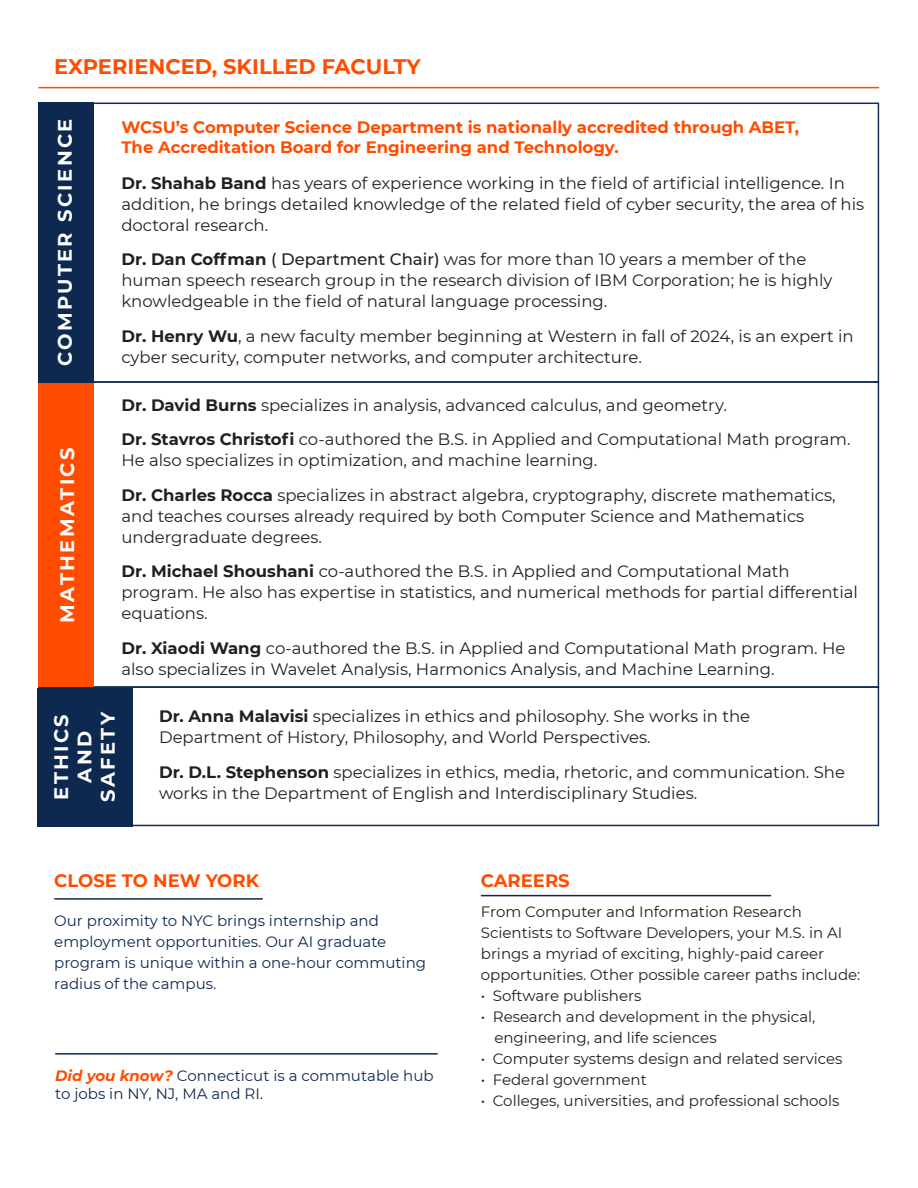
<style>
.page{position:relative;width:918px;height:1188px;background:#fff}
.page>*{position:absolute;margin:0;border:0;box-sizing:border-box;transform-origin:0 0}
.t1{font:700 21px "Montserrat";color:#ff4c00}
.t2{font:700 19.5px "Montserrat";letter-spacing:.12em;color:#fff}
.t3{font:700 18px "Montserrat";color:#ff4c00}
.t4{font:16.5px/21px "Montserrat";color:#231f20}
.t5{font:700 16.5px "Montserrat";color:#ff4c00}
.t6{font:15px/21px "Montserrat";color:#231f20}
.t7{font:15px/21px "Montserrat";color:#0e2950}
.s1{font-weight:700}
.s2{font-weight:500}
.s3{font-weight:700;font-style:italic;color:#ff4c00}
</style>
<div class="page">
<div style="left:38px;top:686px;width:841px;height:140px;border:2px solid #0e2950"></div>
<div style="left:38px;top:381px;width:841px;height:307px;border:2px solid #0e2950"></div>
<div style="left:38px;top:102px;width:56px;height:281px;background:#0e2950"></div>
<div style="left:38px;top:688px;width:95px;height:138px;background:#0e2950"></div>
<div style="left:38px;top:383px;width:56px;height:303px;background:#ff4c00"></div>
<hr style="left:38px;top:87px;width:841px;height:1px;background:#ff4c00">
<hr style="left:54px;top:898px;width:209px;height:2px;background:#0e2950">
<hr style="left:55px;top:1053px;width:383px;height:2px;background:#0e2950">
<hr style="left:481px;top:895px;width:290px;height:1px;background:#0e2950">
<p class="t1" style="left:54px;top:52px;width:368px">EXPERIENCED, SKILLED FACULTY</p>
<p class="t2" style="left:51px;top:366px;width:249px;rotate:-90deg">COMPUTER SCIENCE</p>
<p class="t2" style="left:53px;top:623px;width:177px;rotate:-90deg">MATHEMATICS</p>
<p class="t5" style="left:121px;top:115px;width:679px">WCSU’s Computer Science Department is nationally accredited through ABET,</p>
<p class="t5" style="left:121px;top:135px;width:499px">The Accreditation Board for Engineering and Technology.</p>
<p class="t4" style="left:121px;top:172px;width:744px"><span class="s1">Dr. Shahab Band</span> has years of experience working in the field of artificial intelligence. In addition, he brings detailed knowledge of the related field of cyber security, the area of his doctoral research.</p>
<p class="t4" style="left:121px;top:249px;width:712px"><span class="s1">Dr. Dan Coffman</span> <span class="s2">( Department Chair)</span> was for more than 10 years a member of the human speech research group in the research division of IBM Corporation; he is highly knowledgeable in the field of natural language processing.</p>
<p class="t4" style="left:121px;top:325px;width:734px"><span class="s1">Dr. Henry Wu</span>, a new faculty member beginning at Western in fall of 2024, is an expert in cyber security, computer networks, and computer architecture.</p>
<p class="t4" style="left:121px;top:394px;width:607px"><span class="s1">Dr. David Burns</span> specializes in analysis, advanced calculus, and geometry.</p>
<p class="t4" style="left:121px;top:428px;width:731px"><span class="s1">Dr. Stavros Christofi</span> co-authored the B.S. in Applied and Computational Math program.<br>He also specializes in optimization, and machine learning.</p>
<p class="t4" style="left:121px;top:484px;width:716px"><span class="s1">Dr. Charles Rocca</span> specializes in abstract algebra, cryptography, discrete mathematics, and teaches courses already required by both Computer Science and Mathematics undergraduate degrees.</p>
<p class="t4" style="left:121px;top:560px;width:738px"><span class="s1">Dr. Michael Shoushani</span> co-authored the B.S. in Applied and Computational Math program. He also has expertise in statistics, and numerical methods for partial differential equations.</p>
<p class="t4" style="left:121px;top:637px;width:726px"><span class="s1">Dr. Xiaodi Wang</span> co-authored the B.S. in Applied and Computational Math program. He also specializes in Wavelet Analysis, Harmonics Analysis, and Machine Learning.</p>
<p class="t2" style="left:47px;top:800px;width:87px;rotate:-90deg">ETHICS</p>
<p class="t2" style="left:71px;top:783px;width:53px;rotate:-90deg">AND</p>
<p class="t2" style="left:94px;top:802px;width:92px;rotate:-90deg">SAFETY</p>
<p class="t4" style="left:159px;top:705px;width:593px"><span class="s1">Dr. Anna Malavisi</span> specializes in ethics and philosophy. She works in the<br>Department of History, Philosophy, and World Perspectives.</p>
<p class="t4" style="left:159px;top:761px;width:687px"><span class="s1">Dr. D.L. Stephenson</span> specializes in ethics, media, rhetoric, and communication. She works in the Department of English and Interdisciplinary Studies.</p>
<p class="t3" style="left:54px;top:868px;width:206px">CLOSE TO NEW YORK</p>
<p class="t3" style="left:481px;top:868px;width:90px">CAREERS</p>
<p class="t7" style="left:54px;top:910px;width:373px">Our proximity to NYC brings internship and employment opportunities. Our AI graduate program is unique within a one-hour commuting radius of the campus.</p>
<p class="t6" style="left:481px;top:901px;width:381px">From Computer and Information Research Scientists to Software Developers, your M.S. in AI brings a myriad of exciting, highly-paid career opportunities. Other possible career paths include:</p>
<p class="t6" style="left:481px;top:985px;width:162px">• Software publishers</p>
<p class="t6" style="left:494px;top:1006px;width:323px;text-indent:-14px">• Research and development in the physical, engineering, and life sciences</p>
<p class="t6" style="left:481px;top:1048px;width:363px">• Computer systems design and related services</p>
<p class="t6" style="left:481px;top:1069px;width:167px">• Federal government</p>
<p class="t6" style="left:481px;top:1090px;width:360px">• Colleges, universities, and professional schools</p>
<p class="t7" style="left:55px;top:1066px;width:380px;line-height:18px"><span class="s3">Did you know?</span> Connecticut is a commutable hub to jobs in NY, NJ, MA and RI.</p>
</div>
